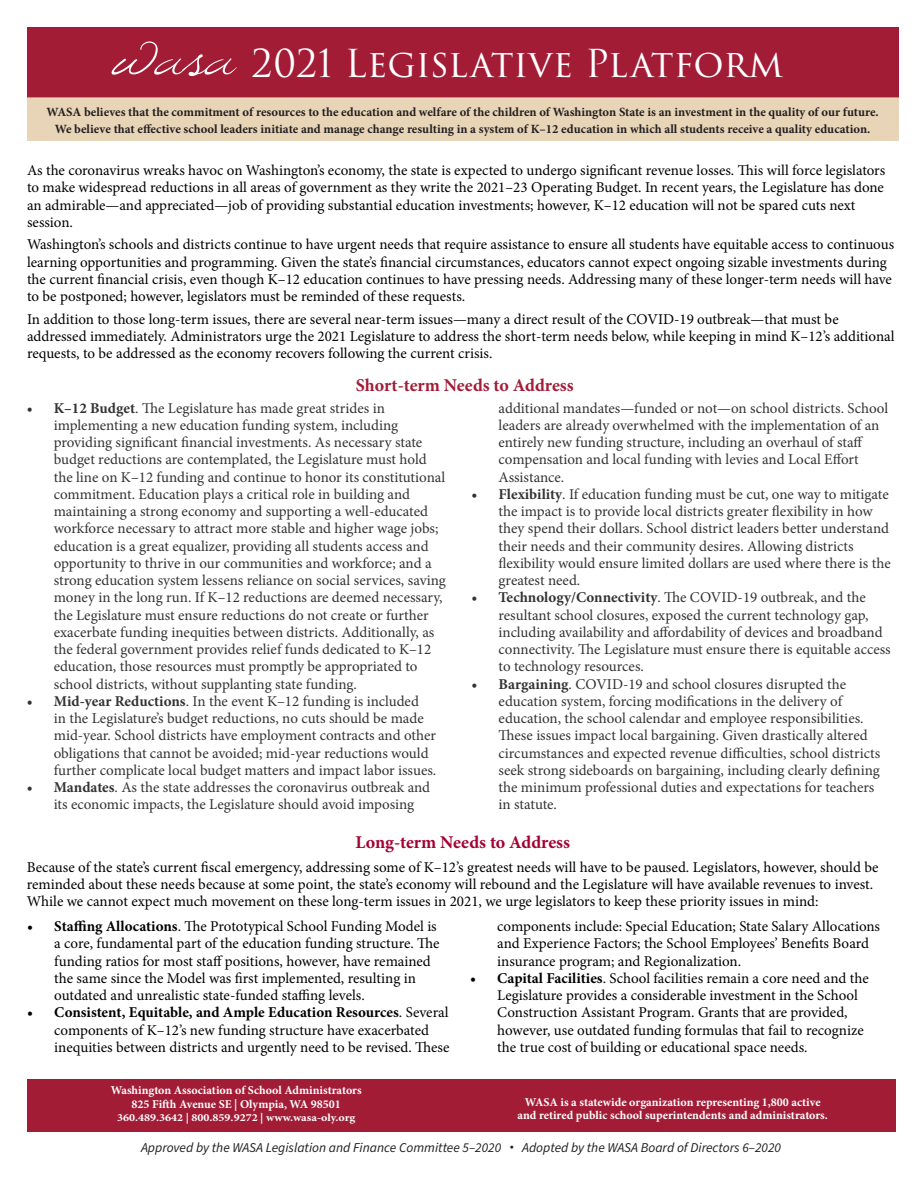
<style>
.page{position:relative;width:918px;height:1188px;background:#fff}
.page>*{position:absolute;margin:0;border:0;box-sizing:border-box;transform-origin:0 0}
.t1{font:37.5px "Trajan Pro 3";color:#fff}
.heading{font:700 18px "Minion Pro";color:#a21c36}
.heading-2{font:700 18px "Minion Pro";color:#a40133}
.t2{font:15px/17.2px "Minion Pro";color:#333}
.heading-3{font:15px/17.2px "Minion Pro";color:#000}
.leader{font:italic 13.5px "Source Sans Pro";color:#231f20}
.body{font:700 12.6px "Minion Pro";color:#231f20}
.leader-2{font:700 12px/13.5px "Minion Pro";color:#fff;text-align:center}
.leader-3{font:700 10.8px "Minion Pro";color:#fff;scale:1.11 1}
.s1{font-weight:700}
.s2{font-family:"Helvetica";font-style:normal}
</style>
<div class="page">
<div style="left:27px;top:27px;width:872px;height:70px;background:#a21c36"></div>
<div style="left:27px;top:97px;width:872px;height:44px;background:#e8d4b7"></div>
<svg style="left:111px;top:41px;width:126px;height:35px"></svg>
<div style="left:27px;top:1079px;width:868px;height:53px;background:#a21c36"></div>
<p class="t1" style="left:252px;top:38px;width:533px">2021 Legislative Platform</p>
<p class="body" style="left:47px;top:103px;width:834px">WASA believes that the commitment of resources to the education and welfare of the children of Washington State is an investment in the quality of our future.</p>
<p class="body" style="left:55px;top:120px;width:817px">We believe that effective school leaders initiate and manage change resulting in a system of K–12 education in which all students receive a quality education.</p>
<p class="heading-3" style="left:27px;top:162px;width:860px">As the coronavirus wreaks havoc on Washington’s economy, the state is expected to undergo significant revenue losses. This will force legislators to make widespread reductions in all areas of government as they write the 2021–23 Operating Budget. In recent years, the Legislature has done an admirable—and appreciated—job of providing substantial education investments; however, K–12 education will not be spared cuts next session.</p>
<p class="heading-3" style="left:27px;top:236px;width:869px">Washington’s schools and districts continue to have urgent needs that require assistance to ensure all students have equitable access to continuous learning opportunities and programming. Given the state’s financial circumstances, educators cannot expect ongoing sizable investments during the current financial crisis, even though K–12 education continues to have pressing needs. Addressing many of these longer-term needs will have to be postponed; however, legislators must be reminded of these requests.</p>
<p class="heading-3" style="left:27px;top:311px;width:869px">In addition to those long-term issues, there are several near-term issues—many a direct result of the COVID-19 outbreak—that must be addressed immediately. Administrators urge the 2021 Legislature to address the short-term needs below, while keeping in mind K–12’s additional requests, to be addressed as the economy recovers following the current crisis.</p>
<p class="heading" style="left:356px;top:372px;width:219px">Short-term Needs to Address</p>
<p class="t2" style="left:54px;top:399px;width:394px;text-indent:-27px"><span class="s1">• K–12 Budget</span>. The Legislature has made great strides in implementing a new education funding system, including providing significant financial investments. As necessary state budget reductions are contemplated, the Legislature must hold the line on K–12 funding and continue to honor its constitutional commitment. Education plays a critical role in building and maintaining a strong economy and supporting a well-educated workforce necessary to attract more stable and higher wage jobs; education is a great equalizer, providing all students access and opportunity to thrive in our communities and workforce; and a strong education system lessens reliance on social services, saving money in the long run. If K–12 reductions are deemed necessary, the Legislature must ensure reductions do not create or further exacerbate funding inequities between districts. Additionally, as the federal government provides relief funds dedicated to K–12 education, those resources must promptly be appropriated to school districts, without supplanting state funding.</p>
<p class="t2" style="left:54px;top:693px;width:384px;text-indent:-27px"><span class="s1">• Mid-year Reductions</span>. In the event K–12 funding is included<br>in the Legislature’s budget reductions, no cuts should be made mid-year. School districts have employment contracts and other obligations that cannot be avoided; mid-year reductions would further complicate local budget matters and impact labor issues.</p>
<p class="t2" style="left:54px;top:779px;width:378px;text-indent:-27px"><span class="s1">• Mandates</span>. As the state addresses the coronavirus outbreak and its economic impacts, the Legislature should avoid imposing</p>
<p class="t2" style="left:499px;top:399px;width:391px">additional mandates—funded or not—on school districts. School leaders are already overwhelmed with the implementation of an entirely new funding structure, including an overhaul of staff compensation and local funding with levies and Local Effort Assistance.</p>
<p class="t2" style="left:499px;top:486px;width:394px;text-indent:-27px"><span class="s1">• Flexibility</span>. If education funding must be cut, one way to mitigate the impact is to provide local districts greater flexibility in how they spend their dollars. School district leaders better understand their needs and their community desires. Allowing districts flexibility would ensure limited dollars are used where there is the greatest need.</p>
<p class="t2" style="left:499px;top:589px;width:394px;text-indent:-27px"><span class="s1">• Technology/Connectivity</span>. The COVID-19 outbreak, and the resultant school closures, exposed the current technology gap, including availability and affordability of devices and broadband connectivity. The Legislature must ensure there is equitable access to technology resources.</p>
<p class="t2" style="left:499px;top:675px;width:383px;text-indent:-27px"><span class="s1">• Bargaining</span>. COVID-19 and school closures disrupted the education system, forcing modifications in the delivery of education, the school calendar and employee responsibilities.<br>These issues impact local bargaining. Given drastically altered circumstances and expected revenue difficulties, school districts seek strong sideboards on bargaining, including clearly defining the minimum professional duties and expectations for teachers in statute.</p>
<p class="heading-2" style="left:355px;top:829px;width:216px">Long-term Needs to Address</p>
<p class="heading-3" style="left:27px;top:859px;width:853px">Because of the state’s current fiscal emergency, addressing some of K–12’s greatest needs will have to be paused. Legislators, however, should be reminded about these needs because at some point, the state’s economy will rebound and the Legislature will have available revenues to invest.<br>While we cannot expect much movement on these long-term issues in 2021, we urge legislators to keep these priority issues in mind:</p>
<p class="heading-3" style="left:54px;top:918px;width:387px;text-indent:-27px"><span class="s1">• Staffing Allocations</span>. The Prototypical School Funding Model is a core, fundamental part of the education funding structure. The funding ratios for most staff positions, however, have remained the same since the Model was first implemented, resulting in outdated and unrealistic state-funded staffing levels.</p>
<p class="heading-3" style="left:54px;top:1004px;width:397px;text-indent:-27px"><span class="s1">• Consistent, Equitable, and Ample Education Resources</span>. Several components of K–12’s new funding structure have exacerbated inequities between districts and urgently need to be revised. These</p>
<p class="heading-3" style="left:497px;top:918px;width:384px">components include: Special Education; State Salary Allocations and Experience Factors; the School Employees’ Benefits Board insurance program; and Regionalization.</p>
<p class="heading-3" style="left:497px;top:969px;width:373px;text-indent:-27px"><span class="s1">• Capital Facilities</span>. School facilities remain a core need and the Legislature provides a considerable investment in the School Construction Assistant Program. Grants that are provided, however, use outdated funding formulas that fail to recognize the true cost of building or educational space needs.</p>
<p class="leader-2" style="left:111px;top:1083px;width:252px">Washington Association of School Administrators<br>825 Fifth Avenue SE | Olympia, WA 98501</p>
<p class="leader-3" style="left:117px;top:1110px;width:216px">360.489.3642 | 800.859.9272 | www.wasa-oly.org</p>
<p class="leader" style="left:141px;top:1138px;width:642px">Approved by the WASA Legislation and Finance Committee 5–2020 <span class="s2">•</span> Adopted by the WASA Board of Directors 6–2020</p>
<p class="leader-2" style="left:518px;top:1095px;width:312px">WASA is a statewide organization representing 1,800 active and retired public school superintendents and administrators.</p>
</div>
